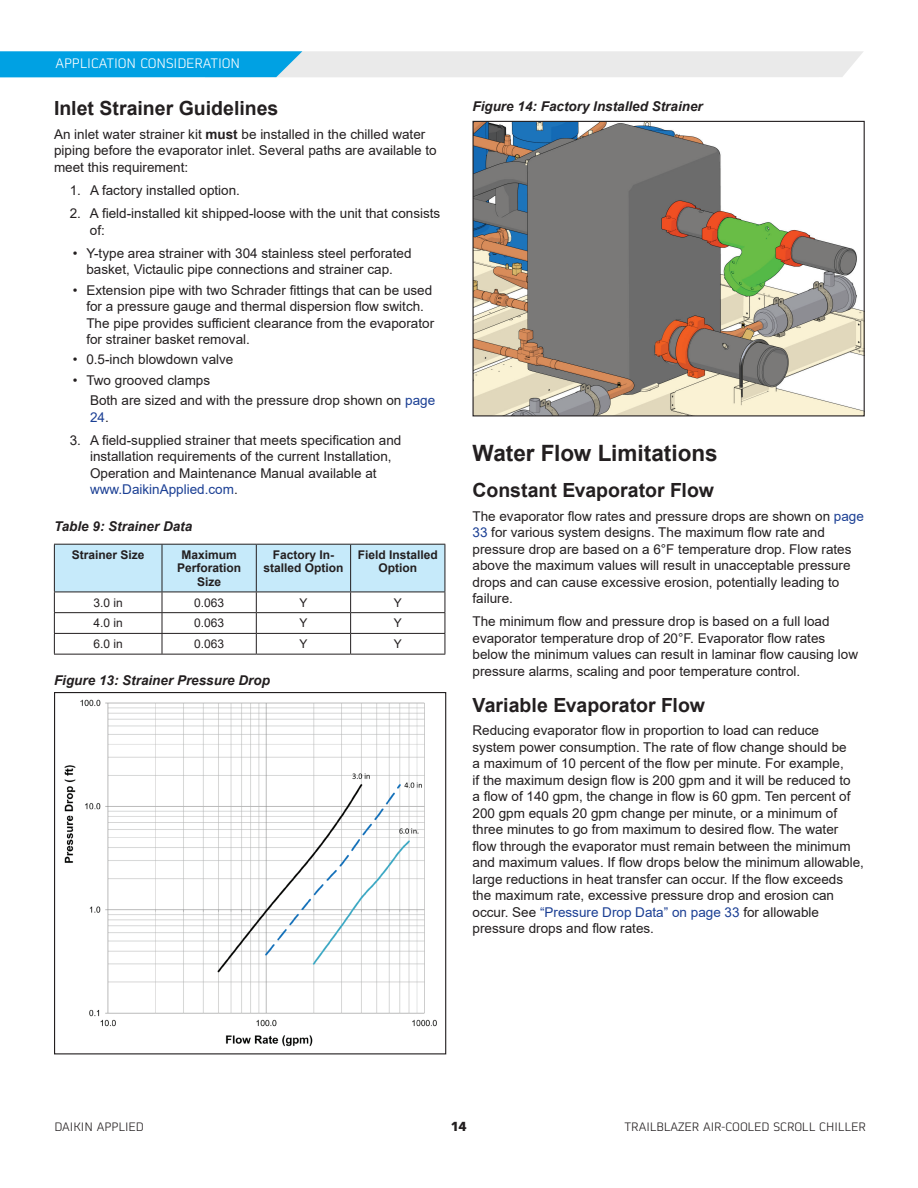
<style>
.page{position:relative;width:918px;height:1188px;background:#fff}
.page>*{position:absolute;margin:0;border:0;box-sizing:border-box;transform-origin:0 0}
.t1{font:700 22.5px "Arial";color:#231f20}
.t2{font:700 19.5px "Arial";color:#231f20}
.t3{font:13.5px/16.5px "Arial";color:#231f20}
.t4{font:italic 700 13.5px "Arial";color:#231f20}
.t5{font:300 13.5px "Martian B Thai";color:#fff}
.t6{font:13.5px "Arial";color:#1b3f94}
.t7{font:700 13.5px "Martian B Thai";color:#231f20}
.t8{font:700 12px/13.5px "Arial";color:#231f20;text-align:center}
.t9{font:300 12px "Martian B Thai";color:#231f20}
.t10{font:12px "Arial";color:#231f20}
.s1{font-weight:700}
.s2{color:#1b3f94}
.s3{color:#231f20}
</style>
<div class="page">
<svg style="left:0;top:51px;width:863px;height:26px;background:#9cd2e8"></svg>
<svg style="left:54px;top:544px;width:392px;height:110px"></svg>
<hr style="left:54px;top:654px;width:108px;height:1px;background:#231f20">
<hr style="left:162px;top:654px;width:94px;height:1px;background:#231f20">
<hr style="left:256px;top:654px;width:95px;height:1px;background:#231f20">
<hr style="left:351px;top:654px;width:94px;height:1px;background:#231f20">
<img style="left:64px;top:699px;width:373px;height:348px">
<div style="left:54px;top:692px;width:392px;height:362px;border:1px solid #231f20"></div>
<img style="left:474px;top:123px;width:389px;height:291px">
<div style="left:472px;top:121px;width:393px;height:295px;border:1px solid #231f20"></div>
<p class="t5" style="left:56px;top:53px;width:17px">APPLICATION</p>
<p class="t5" style="left:140px;top:53px;width:16px">CONSIDERATION</p>
<h2 class="t2" style="left:54px;top:95px;width:226px">Inlet Strainer Guidelines</h2>
<p class="t3" style="left:54px;top:126px;width:384px">An inlet water strainer kit <span class="s1">must</span> be installed in the chilled water piping before the evaporator inlet. Several paths are available to meet this requirement:</p>
<p class="t3" style="left:70px;top:182px;width:172px">1. A factory installed option.</p>
<p class="t3" style="left:90px;top:205px;width:352px;text-indent:-20px">2. A field-installed kit shipped-loose with the unit that consists of:</p>
<p class="t3" style="left:73px;top:245px;width:340px;text-align:center">• Y-type area strainer with 304 stainless steel perforated basket, Victaulic pipe connections and strainer cap.</p>
<p class="t3" style="left:86px;top:282px;width:349px;text-indent:-14px">• Extension pipe with two Schrader fittings that can be used for a pressure gauge and thermal dispersion flow switch.<br>The pipe provides sufficient clearance from the evaporator for strainer basket removal.</p>
<p class="t3" style="left:73px;top:351px;width:162px">• 0.5-inch blowdown valve</p>
<p class="t3" style="left:90px;top:370px;width:347px;line-height:20.2px;text-indent:-17px">• Two grooved clamps<br>Both are sized and with the pressure drop shown on <span class="s2">page</span></p>
<p class="t6" style="left:90px;top:407px;width:18px">24<span class="s3">.</span></p>
<p class="t3" style="left:90px;top:432px;width:313px;text-indent:-20px">3. A field-supplied strainer that meets specification and installation requirements of the current Installation, Operation and Maintenance Manual available at <span class="s2">www.DaikinApplied.com</span>.</p>
<p class="t4" style="left:54px;top:517px;width:140px">Table 9: Strainer Data</p>
<p class="t8" style="left:72px;top:548px;width:74px">Strainer Size</p>
<p class="t8" style="left:177px;top:548px;width:66px">Maximum<br>Perforation<br>Size</p>
<p class="t8" style="left:263px;top:548px;width:82px">Factory In&shy;stalled Option</p>
<p class="t8" style="left:358px;top:548px;width:82px">Field Installed<br>Option</p>
<p class="t10" style="left:94px;top:594px;width:31px">3.0 in</p>
<p class="t10" style="left:194px;top:594px;width:32px">0.063</p>
<p class="t10" style="left:300px;top:594px;width:10px">Y</p>
<p class="t10" style="left:394px;top:594px;width:10px">Y</p>
<p class="t10" style="left:94px;top:615px;width:31px">4.0 in</p>
<p class="t10" style="left:194px;top:615px;width:32px">0.063</p>
<p class="t10" style="left:300px;top:615px;width:10px">Y</p>
<p class="t10" style="left:394px;top:615px;width:10px">Y</p>
<p class="t10" style="left:94px;top:636px;width:31px">6.0 in</p>
<p class="t10" style="left:194px;top:636px;width:32px">0.063</p>
<p class="t10" style="left:300px;top:636px;width:10px">Y</p>
<p class="t10" style="left:394px;top:636px;width:10px">Y</p>
<p class="t4" style="left:54px;top:672px;width:218px">Figure 13: Strainer Pressure Drop</p>
<p class="t4" style="left:472px;top:97px;width:232px">Figure 14: Factory Installed Strainer</p>
<h1 class="t1" style="left:472px;top:438px;width:247px">Water Flow Limitations</h1>
<h2 class="t2" style="left:472px;top:477px;width:243px">Constant Evaporator Flow</h2>
<p class="t3" style="left:472px;top:508px;width:393px">The evaporator flow rates and pressure drops are shown on <span class="s2">page 33</span> for various system designs. The maximum flow rate and pressure drop are based on a 6°F temperature drop. Flow rates above the maximum values will result in unacceptable pressure drops and can cause excessive erosion, potentially leading to failure.</p>
<p class="t3" style="left:472px;top:613px;width:387px">The minimum flow and pressure drop is based on a full load evaporator temperature drop of 20°F. Evaporator flow rates below the minimum values can result in laminar flow causing low pressure alarms, scaling and poor temperature control.</p>
<h2 class="t2" style="left:472px;top:691px;width:234px">Variable Evaporator Flow</h2>
<p class="t3" style="left:472px;top:722px;width:393px">Reducing evaporator flow in proportion to load can reduce system power consumption. The rate of flow change should be<br>a maximum of 10 percent of the flow per minute. For example,<br>if the maximum design flow is 200 gpm and it will be reduced to<br>a flow of 140 gpm, the change in flow is 60 gpm. Ten percent of 200 gpm equals 20 gpm change per minute, or a minimum of three minutes to go from maximum to desired flow. The water flow through the evaporator must remain between the minimum and maximum values. If flow drops below the minimum allowable, large reductions in heat transfer can occur. If the flow exceeds the maximum rate, excessive pressure drop and erosion can occur. See <span class="s2">“Pressure Drop Data” on page 33</span> for allowable pressure drops and flow rates.</p>
<p class="t9" style="left:54px;top:1118px;width:91px">DAIKIN APPLIED</p>
<p class="t7" style="left:450px;top:1115px;width:18px">14</p>
<p class="t9" style="left:624px;top:1118px;width:243px">TRAILBLAZER AIR-COOLED SCROLL CHILLER</p>
</div>
